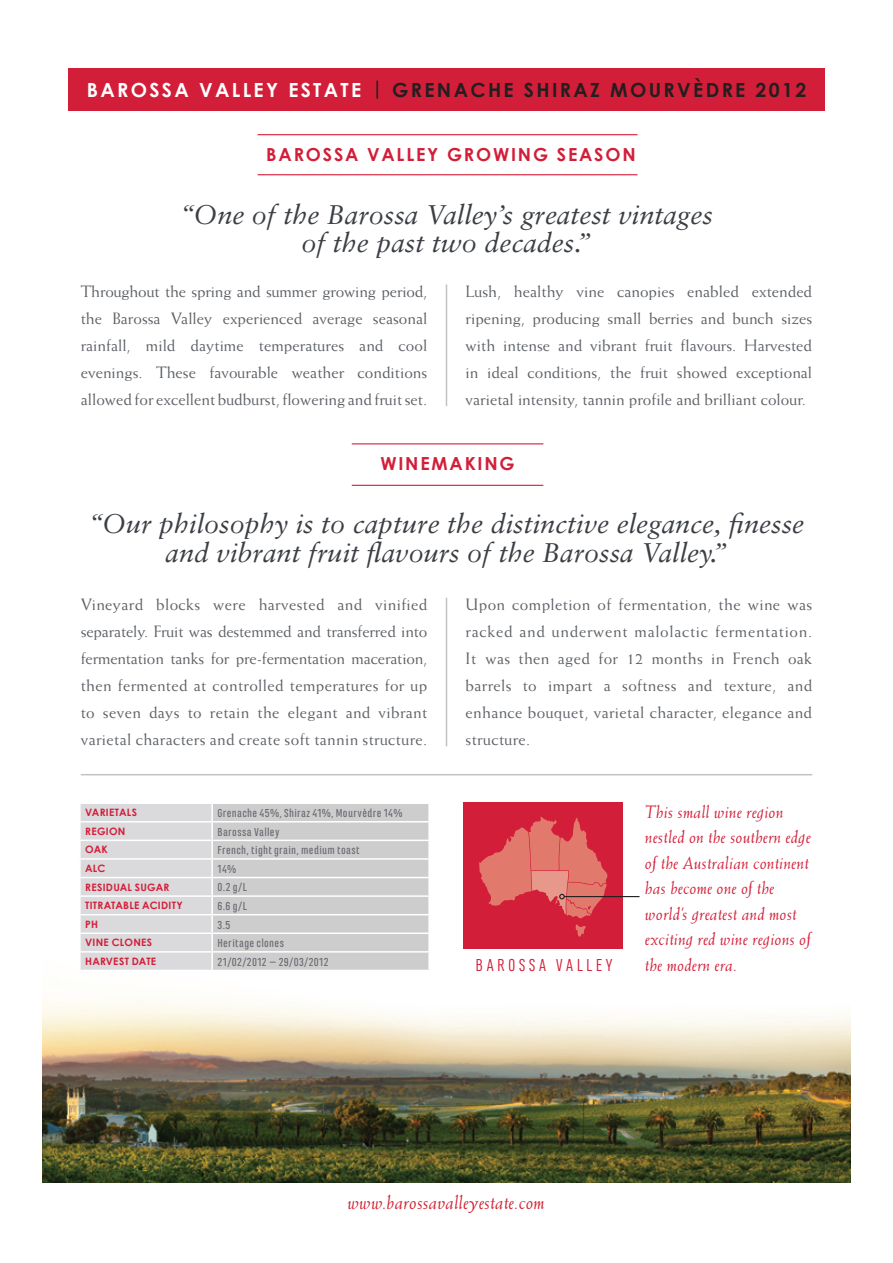
<style>
.page{position:relative;width:893px;height:1263px;background:#fff}
.page>*{position:absolute;margin:0;border:0;box-sizing:border-box;transform-origin:0 0}
.t1{font:italic 27px/28.5px "Sabon";color:#3b3f44;text-align:center}
.t2{font:700 19.5px "Century Gothic";letter-spacing:.12em;color:#231f20}
.t3{font:italic 19.5px "Weiss";letter-spacing:.01em;color:#d01e2e}
.t4{font:italic 18px/25.5px "Weiss";letter-spacing:.01em;color:#d31e39}
.t5{font:700 18px "Century Gothic";letter-spacing:.1em;color:#d31e39}
.t6{font:18px "Marianina FY";letter-spacing:.18em;color:#d31e39}
.t7{font:16.5px/27px "Weiss";letter-spacing:.01em;color:#5c6065;text-align:justify}
.t8{font:500 12px "Marianina FY";letter-spacing:.03em;color:#686a70}
.t9{font:700 10.2px "Century Gothic";letter-spacing:.025em;color:#d31e39}
.s1{color:#fff}
</style>
<div class="page">
<img style="left:43px;top:1002px;width:807px;height:180px">
<hr style="left:446px;top:284px;width:1px;height:122px;background:#c1c2c4">
<hr style="left:446px;top:598px;width:1px;height:148px;background:#c1c2c4">
<hr style="left:81px;top:774px;width:731px;height:1px;background:#c1c2c4">
<hr style="left:258px;top:134px;width:379px;height:1px;background:#d31e39">
<hr style="left:352px;top:443px;width:191px;height:1px;background:#d31e39">
<hr style="left:258px;top:174px;width:379px;height:1px;background:#d31e39">
<hr style="left:352px;top:485px;width:191px;height:1px;background:#d31e39">
<div style="left:68px;top:68px;width:757px;height:43px;background:#d31e39"></div>
<div style="left:463px;top:803px;width:160px;height:146px;background:#d31e39"></div>
<svg style="left:576px;top:924px;width:10px;height:13px"></svg>
<hr style="left:564px;top:896px;width:76px;height:1px;background:#231f20">
<svg style="left:479px;top:816px;width:128px;height:102px"></svg>
<svg style="left:80px;top:804px;width:349px;height:166px;background:#d6d5d6"></svg>
<p class="t2" style="left:87px;top:77px;width:721px"><span class="s1">BAROSSA VALLEY ESTATE</span> | GRENACHE SHIRAZ MOURVÈDRE 2012</p>
<p class="t5" style="left:266px;top:144px;width:196px">BAROSSA VALLEY GRO</p>
<p class="t5" style="left:493px;top:144px;width:31px">WING</p>
<p class="t5" style="left:557px;top:144px;width:14px">SEASON</p>
<h1 class="t1" style="left:180px;top:200px;width:534px">“One of the Barossa Valley’s greatest vintages of the past two decades.”</h1>
<p class="t7" style="left:81px;top:278px;width:348px">Throughout the spring and summer growing period, the Barossa Valley experienced average seasonal rainfall, mild daytime temperatures and cool evenings. These favourable weather conditions allowed for excellent budburst, flowering and fruit set.</p>
<p class="t7" style="left:466px;top:278px;width:348px">Lush, healthy vine canopies enabled extended ripening, producing small berries and bunch sizes with intense and vibrant fruit flavours. Harvested in ideal conditions, the fruit showed exceptional varietal intensity, tannin profile and brilliant colour.</p>
<p class="t5" style="left:380px;top:452px;width:136px">WINEMAKING</p>
<h1 class="t1" style="left:89px;top:510px;width:717px">“Our philosophy is to capture the distinctive elegance, finesse and vibrant fruit flavours of the Barossa Valley.”</h1>
<p class="t7" style="left:81px;top:591px;width:348px">Vineyard blocks were harvested and vinified separately. Fruit was destemmed and transferred into fermentation tanks for pre-fermentation maceration, then fermented at controlled temperatures for up to seven days to retain the elegant and vibrant varietal characters and create soft tannin structure.</p>
<p class="t7" style="left:466px;top:591px;width:348px">Upon completion of fermentation, the wine was racked and underwent malolactic fermentation.<br>It was then aged for 12 months in French oak barrels to impart a softness and texture, and enhance bouquet, varietal character, elegance and structure.</p>
<p class="t9" style="left:85px;top:806px;width:53px">VARIETALS</p>
<p class="t8" style="left:218px;top:806px;width:186px">Grenache 45%, Shiraz 41%, Mourvèdre 14%</p>
<p class="t9" style="left:85px;top:825px;width:42px">REGION</p>
<p class="t8" style="left:218px;top:825px;width:63px">Barossa Valley</p>
<p class="t9" style="left:85px;top:843px;width:24px">OAK</p>
<p class="t8" style="left:218px;top:844px;width:144px">French, tight grain, medium toast</p>
<p class="t9" style="left:85px;top:862px;width:22px">ALC</p>
<p class="t8" style="left:218px;top:862px;width:20px">14%</p>
<p class="t9" style="left:85px;top:880px;width:86px">RESIDUAL SUGAR</p>
<p class="t8" style="left:218px;top:881px;width:31px">0.2 g/L</p>
<p class="t9" style="left:85px;top:899px;width:99px">TITRATABLE ACIDITY</p>
<p class="t8" style="left:218px;top:899px;width:31px">6.6 g/L</p>
<p class="t9" style="left:85px;top:918px;width:13px">PH</p>
<p class="t8" style="left:218px;top:918px;width:14px">3.5</p>
<p class="t9" style="left:85px;top:936px;width:68px">VINE CLONES</p>
<p class="t8" style="left:218px;top:937px;width:68px">Heritage clones</p>
<p class="t9" style="left:85px;top:955px;width:72px">HARVEST DATE</p>
<p class="t8" style="left:218px;top:955px;width:112px">21/02/2012 – 29/03/2012</p>
<p class="t6" style="left:476px;top:955px;width:139px">BAROSSA VALLEY</p>
<p class="t4" style="left:645px;top:799px;width:167px">This small wine region nestled on the southern edge of the Australian continent has become one of the world’s greatest and most exciting red wine regions of the modern era.</p>
<p class="t3" style="left:348px;top:1191px;width:199px">www.barossavalleyestate.com</p>
</div>
